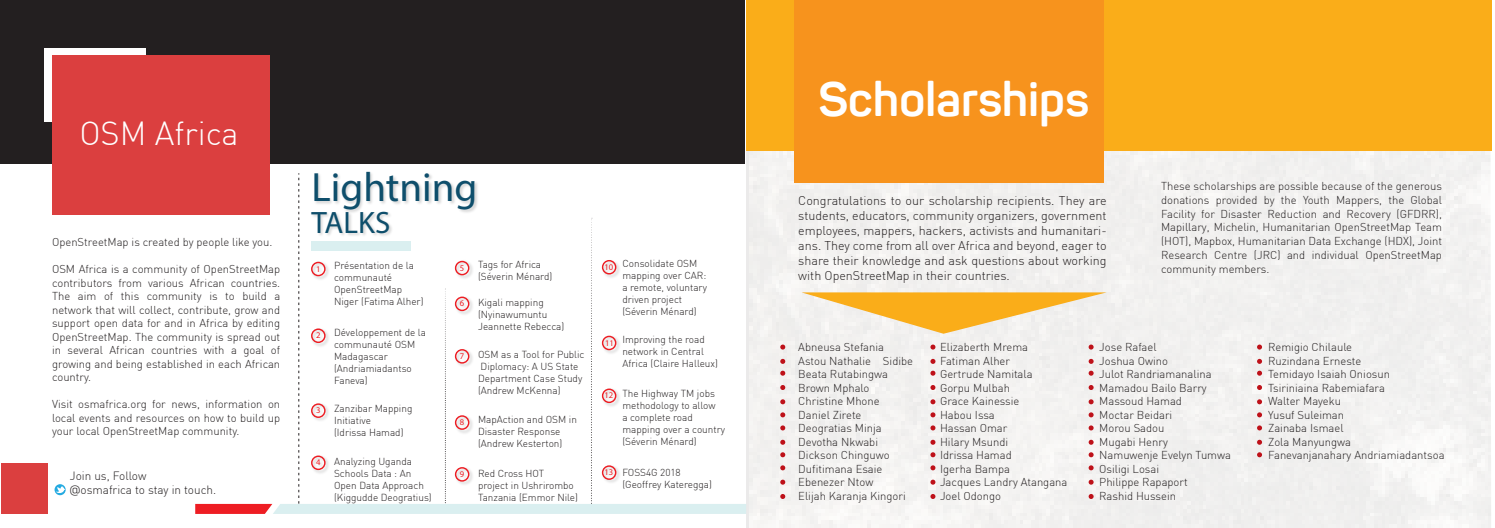
<style>
.page{position:relative;width:1495px;height:528px;background:#fff}
.page>*{position:absolute;margin:0;border:0;box-sizing:border-box;transform-origin:0 0}
.t1{font:700 47.62px "Panton";color:#fff}
.t2{font:500 41px "Ostrich Sans";color:#0f4f6c}
.t3{font:300 32.62px "DIN";color:#fff}
.t4{font:900 31px "Ostrich Sans";color:#0f4f6c}
.t5{font:300 12.5px/15px "DIN";color:#231f20;text-align:justify}
.t6{font:300 11.75px/14.1px "DIN";color:#231f20}
.t7{font:300 11.25px/13.5px "DIN";color:#231f20}
.t8{font:300 10px/12px "DIN";color:#231f20}
.t9{font:8.62px "Myriad Pro";color:#ee1d23}
.s1{font-family:"Panton";font-weight:400}
</style>
<div class="page">
<div style="left:749px;top:150px;width:742px;height:377px;background:#f2f1f0"></div>
<div style="left:0;top:1px;width:744px;height:162px;background:#231f20"></div>
<div style="left:746px;top:1px;width:745px;height:149px;background:#faad19"></div>
<div style="left:44px;top:48px;width:101px;height:74px;background:#fff"></div>
<div style="left:52px;top:55px;width:217px;height:159px;background:#db3f3f"></div>
<div style="left:794px;top:1px;width:310px;height:181px;background:#f7931d"></div>
<svg style="left:801px;top:292px;width:305px;height:41px"></svg>
<div style="left:1px;top:462px;width:46px;height:51px;background:#db3f3f"></div>
<svg style="left:195px;top:173px;width:551px;height:340px"></svg>
<svg style="left:780px;top:344px;width:5px;height:5px"></svg>
<svg style="left:780px;top:358px;width:5px;height:5px"></svg>
<svg style="left:780px;top:370px;width:5px;height:5px"></svg>
<svg style="left:780px;top:384px;width:5px;height:5px"></svg>
<svg style="left:780px;top:399px;width:5px;height:5px"></svg>
<svg style="left:780px;top:412px;width:5px;height:5px"></svg>
<svg style="left:780px;top:425px;width:5px;height:5px"></svg>
<svg style="left:780px;top:451px;width:5px;height:5px"></svg>
<svg style="left:780px;top:439px;width:5px;height:5px"></svg>
<svg style="left:780px;top:464px;width:5px;height:5px"></svg>
<svg style="left:780px;top:479px;width:5px;height:5px"></svg>
<svg style="left:780px;top:493px;width:5px;height:5px"></svg>
<svg style="left:1088px;top:344px;width:5px;height:5px"></svg>
<svg style="left:1088px;top:358px;width:5px;height:5px"></svg>
<svg style="left:1088px;top:370px;width:5px;height:5px"></svg>
<svg style="left:1088px;top:384px;width:5px;height:5px"></svg>
<svg style="left:1088px;top:399px;width:5px;height:5px"></svg>
<svg style="left:1088px;top:412px;width:5px;height:5px"></svg>
<svg style="left:1088px;top:425px;width:5px;height:5px"></svg>
<svg style="left:1088px;top:451px;width:5px;height:5px"></svg>
<svg style="left:1088px;top:439px;width:5px;height:5px"></svg>
<svg style="left:1088px;top:464px;width:5px;height:5px"></svg>
<svg style="left:1088px;top:479px;width:5px;height:5px"></svg>
<svg style="left:1088px;top:493px;width:5px;height:5px"></svg>
<svg style="left:1257px;top:344px;width:5px;height:5px"></svg>
<svg style="left:1257px;top:358px;width:5px;height:5px"></svg>
<svg style="left:1257px;top:370px;width:5px;height:5px"></svg>
<svg style="left:1257px;top:384px;width:5px;height:5px"></svg>
<svg style="left:1257px;top:399px;width:5px;height:5px"></svg>
<svg style="left:1257px;top:412px;width:5px;height:5px"></svg>
<svg style="left:1257px;top:425px;width:5px;height:5px"></svg>
<svg style="left:1257px;top:451px;width:5px;height:5px"></svg>
<svg style="left:1257px;top:439px;width:5px;height:5px"></svg>
<svg style="left:930px;top:344px;width:5px;height:5px"></svg>
<svg style="left:930px;top:358px;width:5px;height:5px"></svg>
<svg style="left:930px;top:370px;width:5px;height:5px"></svg>
<svg style="left:930px;top:384px;width:5px;height:5px"></svg>
<svg style="left:930px;top:399px;width:5px;height:5px"></svg>
<svg style="left:930px;top:412px;width:5px;height:5px"></svg>
<svg style="left:930px;top:425px;width:5px;height:5px"></svg>
<svg style="left:930px;top:451px;width:5px;height:5px"></svg>
<svg style="left:930px;top:439px;width:5px;height:5px"></svg>
<svg style="left:930px;top:464px;width:5px;height:5px"></svg>
<svg style="left:930px;top:479px;width:5px;height:5px"></svg>
<svg style="left:930px;top:493px;width:5px;height:5px"></svg>
<svg style="left:55px;top:484px;width:11px;height:10px"></svg>
<h3 class="t3" style="left:79px;top:114px;width:161px">OSM Africa</h3>
<p class="t7" style="left:52px;top:235px;width:222px">OpenStreetMap is created by people like you.</p>
<p class="t7" style="left:52px;top:262px;width:230px;text-align:justify">OSM Africa is a community of OpenStreetMap contributors from various African countries.<br>The aim of this community is to build a network that will collect, contribute, grow and support open data for and in Africa by editing OpenStreetMap. The community is spread out in several African countries with a goal of growing and being established in each African country.</p>
<p class="t7" style="left:52px;top:397px;width:230px;text-align:justify">Visit osmafrica.org for news, information on local events and resources on how to build up your local OpenStreetMap community.</p>
<p class="t6" style="left:70px;top:468px;width:148px">Join us, Follow<br><span class="s1">@</span>osmafrica to stay in touch.</p>
<h2 class="t2" style="left:311px;top:162px;width:167px">Lightning</h2>
<h3 class="t4" style="left:311px;top:203px;width:80px">TALKS</h3>
<p class="t8" style="left:478px;top:258px;width:76px">Tags for Africa (Séverin Ménard)</p>
<p class="t8" style="left:334px;top:259px;width:91px">Présentation de la communauté<br>OpenStreetMap<br>Niger (Fatima Alher)</p>
<p class="t9" style="left:316px;top:263px;width:6px">1</p>
<p class="t9" style="left:604px;top:261px;width:10px">10</p>
<p class="t9" style="left:460px;top:262px;width:6px">5</p>
<p class="t9" style="left:460px;top:298px;width:6px">6</p>
<p class="t8" style="left:478px;top:296px;width:88px">Kigali mapping (Nyinawumuntu<br>Jeannette Rebecca)</p>
<p class="t8" style="left:478px;top:347px;width:108px">OSM as a Tool for Public<br>Diplomacy: A US State<br>Department Case Study (Andrew McKenna)</p>
<p class="t8" style="left:334px;top:326px;width:93px">Développement de la communauté OSM<br>Madagascar (Andriamiadantso<br>Faneva)</p>
<p class="t9" style="left:316px;top:329px;width:6px">2</p>
<p class="t9" style="left:605px;top:337px;width:10px">11</p>
<p class="t9" style="left:460px;top:350px;width:6px">7</p>
<p class="t9" style="left:604px;top:389px;width:10px">12</p>
<p class="t9" style="left:316px;top:404px;width:6px">3</p>
<p class="t9" style="left:316px;top:456px;width:6px">4</p>
<p class="t8" style="left:334px;top:401px;width:80px">Zanzibar Mapping<br>Initiative<br>(Idrissa Hamad)</p>
<p class="t8" style="left:334px;top:454px;width:99px">Analyzing Uganda<br>Schools Data : An<br>Open Data Approach (Kiggudde Deogratius)</p>
<p class="t9" style="left:460px;top:416px;width:6px">8</p>
<p class="t9" style="left:460px;top:468px;width:6px">9</p>
<p class="t8" style="left:478px;top:412px;width:100px">MapAction and OSM in<br>Disaster Response (Andrew Kesterton)</p>
<p class="t8" style="left:478px;top:467px;width:101px">Red Cross HOT<br>project in Ushrirombo<br>Tanzania (Emmor Nile)</p>
<p class="t9" style="left:604px;top:466px;width:10px">13</p>
<p class="t8" style="left:622px;top:257px;width:86px">Consolidate OSM mapping over CAR: a remote, voluntary driven project (Séverin Ménard)</p>
<p class="t8" style="left:622px;top:333px;width:97px">Improving the road network in Central<br>Africa (Claire Halleux)</p>
<p class="t8" style="left:622px;top:387px;width:104px">The Highway TM jobs methodology to allow<br>a complete road mapping over a country (Séverin Ménard)</p>
<p class="t8" style="left:622px;top:465px;width:91px">FOSS4G 2018 (Geoffrey Kateregga)</p>
<h1 class="t1" style="left:818px;top:70px;width:272px">Scholarships</h1>
<p class="t5" style="left:798px;top:193px;width:310px">Congratulations to our scholarship recipients. They are students, educators, community organizers, government employees, mappers, hackers, activists and humanitari&shy;ans. They come from all over Africa and beyond, eager to share their knowledge and ask questions about working with OpenStreetMap in their countries.</p>
<p class="t7" style="left:1161px;top:179px;width:282px;text-align:justify">These scholarships are possible because of the generous donations provided by the Youth Mappers, the Global Facility for Disaster Reduction and Recovery (GFDRR), Mapillary, Michelin, Humanitarian OpenStreetMap Team (HOT), Mapbox, Humanitarian Data Exchange (HDX), Joint Research Centre (JRC) and individual OpenStreetMap community members.</p>
<p class="t7" style="left:798px;top:340px;width:116px">Abneusa Stefania<br>Astou Nathalie Sidibe<br>Beata Rutabingwa<br>Brown Mphalo<br>Christine Mhone<br>Daniel Zirete<br>Deogratias Minja<br>Devotha Nkwabi<br>Dickson Chinguwo<br>Dufitimana Esaie<br>Ebenezer Ntow<br>Elijah Karanja Kingori</p>
<p class="t7" style="left:940px;top:340px;width:129px">Elizaberth Mrema<br>Fatiman Alher<br>Gertrude Namitala<br>Gorpu Mulbah<br>Grace Kainessie<br>Habou Issa<br>Hassan Omar<br>Hilary Msundi<br>Idrissa Hamad<br>Igerha Bampa<br>Jacques Landry Atangana<br>Joel Odongo</p>
<p class="t7" style="left:1099px;top:340px;width:133px">Jose Rafael<br>Joshua Owino<br>Julot Randriamanalina<br>Mamadou Bailo Barry<br>Massoud Hamad<br>Moctar Beidari<br>Morou Sadou<br>Mugabi Henry<br>Namuwenje Evelyn Tumwa<br>Osiligi Losai<br>Philippe Rapaport<br>Rashid Hussein</p>
<p class="t7" style="left:1268px;top:340px;width:178px">Remigio Chilaule<br>Ruzindana Erneste<br>Temidayo Isaiah Oniosun<br>Tsiriniaina Rabemiafara<br>Walter Mayeku<br>Yusuf Suleiman<br>Zainaba Ismael<br>Zola Manyungwa<br>Fanevanjanahary Andriamiadantsoa</p>
</div>
